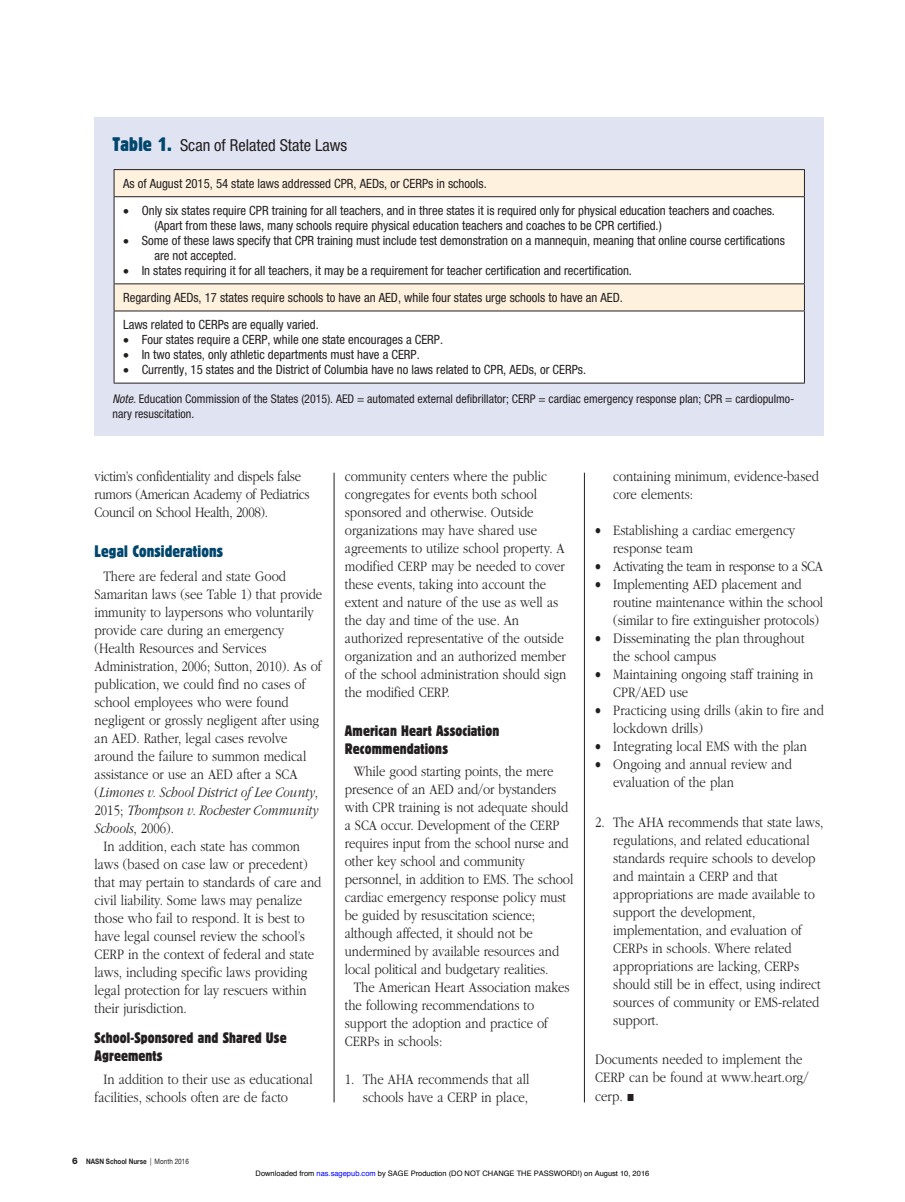
<style>
.page{position:relative;width:905px;height:1202px;background:#fff}
.page>*{position:absolute;margin:0;border:0;box-sizing:border-box;transform-origin:0 0}
.t1{font:condensed 16.5px "Helvetica Neue LT Std";color:#231f20}
.t2{font:condensed 16.5px "Block BE";letter-spacing:.01em;color:#01466d}
.t3{font:300 15px/18px "ITC Garamond Std";color:#231f20;scale:.85 1}
.t4{font:300 15px/18px "ITC Garamond Std";letter-spacing:-.02em;color:#231f20;scale:.85 1}
.t5{font:condensed 15px/18px "Block BE";letter-spacing:.01em;color:#231f20}
.t6{font:300 15px "ITC Garamond Std";letter-spacing:-.03em;color:#231f20;scale:.85 1}
.t7{font:condensed 12.75px/15px "Helvetica Neue LT Std";color:#231f20}
.t8{font:condensed 12px/15px "Helvetica Neue LT Std";color:#231f20}
.t9{font:7.5px "Helvetica";color:#000}
.t10{font:700 7.5px "Helvetica Neue LT Std";color:#231f20;scale:.85 1}
.s1{font-family:"Block BE";font-size:19.5px;color:#01466d}
.s2{font-style:italic}
.s3{font-weight:800;font-size:9px}
.s4{font-weight:400}
.s5{font-family:"Garamond";font-weight:400}
.s6{color:#00f}
</style>
<div class="page">
<hr style="left:584px;top:472px;width:1px;height:630px;background:#231f20">
<hr style="left:334px;top:472px;width:1px;height:630px;background:#231f20">
<div style="left:94px;top:117px;width:730px;height:319px;background:#e0e4f2"></div>
<div style="left:115px;top:170px;width:689px;height:26px;background:#fef2df"></div>
<svg style="left:115px;top:197px;width:689px;height:186px;background:#fdfbf8"></svg>
<hr style="left:114px;top:169px;width:690px;height:1px;background:#231f20">
<svg style="left:114px;top:170px;width:1px;height:26px"></svg>
<svg style="left:804px;top:170px;width:1px;height:26px"></svg>
<hr style="left:114px;top:196px;width:690px;height:1px;background:#231f20">
<hr style="left:114px;top:197px;width:1px;height:86px;background:#231f20">
<hr style="left:804px;top:197px;width:1px;height:86px;background:#231f20">
<hr style="left:114px;top:283px;width:690px;height:1px;background:#231f20">
<svg style="left:114px;top:284px;width:1px;height:26px"></svg>
<svg style="left:804px;top:284px;width:1px;height:26px"></svg>
<hr style="left:114px;top:310px;width:690px;height:1px;background:#231f20">
<hr style="left:114px;top:311px;width:1px;height:72px;background:#231f20">
<hr style="left:804px;top:311px;width:1px;height:72px;background:#231f20">
<hr style="left:114px;top:383px;width:690px;height:1px;background:#231f20">
<p class="t1" style="left:112px;top:136px;width:236px"><span class="s1">Table 1.</span> Scan of Related State Laws</p>
<p class="t7" style="left:123px;top:176px;width:365px">As of August 2015, 54 state laws addressed CPR, AEDs, or CERPs in schools.</p>
<p class="t7" style="left:154px;top:203px;width:622px;text-indent:-31px">• Only six states require CPR training for all teachers, and in three states it is required only for physical education teachers and coaches. (Apart from these laws, many schools require physical education teachers and coaches to be CPR certified.)</p>
<p class="t7" style="left:154px;top:233px;width:632px;text-indent:-31px">• Some of these laws specify that CPR training must include test demonstration on a mannequin, meaning that online course certifications are not accepted.</p>
<p class="t7" style="left:123px;top:257px;width:510px;line-height:27.2px">• In states requiring it for all teachers, it may be a requirement for teacher certification and recertification.<br>Regarding AEDs, 17 states require schools to have an AED, while four states urge schools to have an AED.<br>Laws related to CERPs are equally varied.</p>
<p class="t7" style="left:123px;top:332px;width:321px">• Four states require a CERP, while one state encourages a CERP.</p>
<p class="t7" style="left:123px;top:347px;width:298px">• In two states, only athletic departments must have a CERP.</p>
<p class="t7" style="left:123px;top:362px;width:464px">• Currently, 15 states and the District of Columbia have no laws related to CPR, AEDs, or CERPs.</p>
<p class="t8" style="left:112px;top:391px;width:683px"><span class="s2">Note.</span> Education Commission of the States (2015). AED = automated external defibrillator; CERP = cardiac emergency response plan; CPR = cardiopulmo&shy;nary resuscitation.</p>
<p class="t4" style="left:94px;top:467px;width:254px">victim’s confidentiality and dispels false rumors (American Academy of Pediatrics<br>Council on School Health, 2008).</p>
<p class="t2" style="left:94px;top:542px;width:130px">Legal Considerations</p>
<p class="t3" style="left:94px;top:567px;width:269px;text-indent:9px">There are federal and state Good Samaritan laws (see Table 1) that provide immunity to laypersons who voluntarily provide care during an emergency (Health Resources and Services Administration, 2006; Sutton, 2010). As of publication, we could find no cases of school employees who were found negligent or grossly negligent after using an AED. Rather, legal cases revolve around the failure to summon medical assistance or use an AED after a SCA (<span class="s2">Limones v. School District of Lee County</span>, 2015; <span class="s2">Thompson v. Rochester Community Schools</span>, 2006).</p>
<p class="t3" style="left:94px;top:837px;width:268px;text-indent:9px">In addition, each state has common laws (based on case law or precedent) that may pertain to standards of care and civil liability. Some laws may penalize those who fail to respond. It is best to have legal counsel review the school’s CERP in the context of federal and state laws, including specific laws providing legal protection for lay rescuers within their jurisdiction.</p>
<p class="t5" style="left:94px;top:1028px;width:193px">School-Sponsored and Shared Use<br>Agreements</p>
<p class="t3" style="left:94px;top:1070px;width:258px;text-indent:9px">In addition to their use as educational facilities, schools often are de facto</p>
<p class="t10" style="left:72px;top:1156px;width:139px"><span class="s3">6</span> NASN School Nurse <span class="s4">| Month 2016</span></p>
<p class="t3" style="left:345px;top:467px;width:262px">community centers where the public congregates for events both school sponsored and otherwise. Outside organizations may have shared use agreements to utilize school property. A modified CERP may be needed to cover these events, taking into account the extent and nature of the use as well as the day and time of the use. An authorized representative of the outside organization and an authorized member of the school administration should sign the modified CERP.</p>
<p class="t5" style="left:345px;top:721px;width:156px">American Heart Association<br>Recommendations</p>
<p class="t3" style="left:345px;top:762px;width:270px;text-indent:9px">While good starting points, the mere presence of an AED and/or bystanders with CPR training is not adequate should a SCA occur. Development of the CERP requires input from the school nurse and other key school and community personnel, in addition to EMS. The school cardiac emergency response policy must be guided by resuscitation science; although affected, it should not be undermined by available resources and local political and budgetary realities.</p>
<p class="t3" style="left:345px;top:978px;width:266px;text-indent:9px">The American Heart Association makes the following recommendations to support the adoption and practice of<br>CERPs in schools:</p>
<p class="t3" style="left:345px;top:1070px;width:219px;text-align:right">1. The AHA recommends that all schools have a CERP in place,</p>
<p class="t3" style="left:613px;top:467px;width:243px">containing minimum, evidence-based core elements:</p>
<p class="t3" style="left:613px;top:521px;width:216px;text-indent:-18px">•• Establishing a cardiac emergency response team</p>
<p class="t6" style="left:595px;top:558px;width:269px">•• Activating the team in response to a SCA</p>
<p class="t3" style="left:613px;top:575px;width:248px;text-indent:-18px">•• Implementing AED placement and routine maintenance within the school (similar to fire extinguisher protocols)</p>
<p class="t3" style="left:613px;top:629px;width:226px;text-indent:-18px">•• Disseminating the plan throughout the school campus</p>
<p class="t3" style="left:613px;top:665px;width:237px;text-indent:-18px">•• Maintaining ongoing staff training in<br>CPR/AED use</p>
<p class="t3" style="left:613px;top:701px;width:249px;text-indent:-18px">•• Practicing using drills (akin to fire and lockdown drills)</p>
<p class="t3" style="left:595px;top:737px;width:251px">•• Integrating local EMS with the plan</p>
<p class="t3" style="left:613px;top:755px;width:212px;text-indent:-18px">•• Ongoing and annual review and evaluation of the plan</p>
<p class="t3" style="left:613px;top:813px;width:249px;text-indent:-18px">2. The AHA recommends that state laws, regulations, and related educational standards require schools to develop and maintain a CERP and that appropriations are made available to support the development, implementation, and evaluation of<br>CERPs in schools. Where related appropriations are lacking, CERPs should still be in effect, using indirect sources of community or EMS-related support.</p>
<p class="t3" style="left:595px;top:1050px;width:252px">Documents needed to implement the<br>CERP can be found at www.heart.org/ cerp. <span class="s5">■</span></p>
<p class="t9" style="left:256px;top:1168px;width:395px">Downloaded from <span class="s6">nas.sagepub.com</span> by SAGE Production (DO NOT CHANGE THE PASSWORD!) on August 10, 2016</p>
</div>
